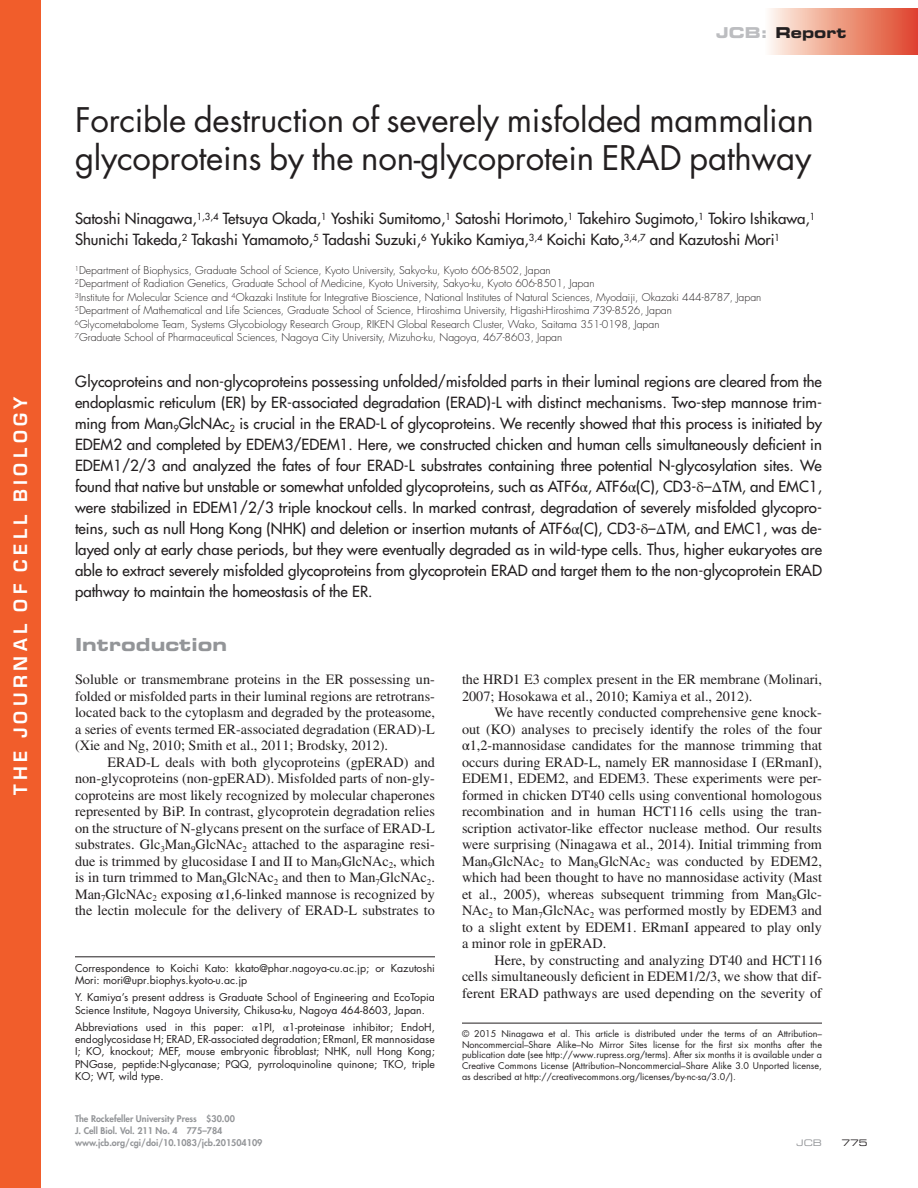
<style>
.page{position:relative;width:918px;height:1188px;background:#fff}
.page>*{position:absolute;margin:0;border:0;box-sizing:border-box;transform-origin:0 0}
.Article_Title{font:33px/38.2px "Futura Std";letter-spacing:-.01em;color:#231f20}
.t1{font:600 18px "Eurostile";letter-spacing:.25em;color:#fff}
.S1_Introduction{font:18px "Eurostile LT Std Bold Ex 2";letter-spacing:.005em;color:#939598}
.AB1{font:500 15px/21px "Futura Std";color:#231f20;text-align:justify}
.Authors{font:500 15px/21px "Futura Std";color:#231f20}
.t2{font:15px "Eurostile LT Std Bold Ex 2";color:#231f20}
.Para_Text{font:14.25px/16.5px "Times LT Std";color:#231f20;text-align:justify}
.Flush_Left{font:14.25px/16.5px "Times LT Std";color:#231f20;text-align:justify}
.AF{font:300 10.5px "Futura Std";color:#231f20}
.Abbreviations{font:10.5px/12.3px "Futura Std";color:#231f20;text-align:justify}
.Correspondence{font:10.5px/12.3px "Futura Std";color:#231f20}
.license{font:9px/10.8px "Futura Std";color:#231f20;text-align:justify}
.Copyright{font:800 9px "Futura Std";color:#939598}
.t3{font:9px "Eurostile LT Std Ex 2";color:#939598}
.pageFolio{font:9px "Eurostile LT Std Ex 2";color:#231f20}
.s1{color:#bcbdc0}
.s2{font-family:"STIX General";font-weight:400}
.s3{font-family:"STIX General"}
</style>
<div class="page">
<div style="left:763px;top:8px;width:155px;height:47px;background:linear-gradient(to right,#fefbef,#de4224)"></div>
<hr style="left:462px;top:1023px;width:360px;height:1px;background:#231f20">
<hr style="left:75px;top:957px;width:360px;height:1px;background:#231f20">
<div style="left:0;top:0;width:40px;height:1188px;background:#f15d2b"></div>
<p class="t1" style="left:13px;top:795px;width:400px;rotate:-90deg">THE JOURNAL OF CELL BIOLOGY</p>
<p class="t2" style="left:716px;top:22px;width:132px"><span class="s1">JCB:</span> Report</p>
<p class="Article_Title" style="left:75px;top:101px;width:740px">Forcible destruction of severely misfolded mammalian glycoproteins by the non-glycoprotein ERAD pathway</p>
<p class="Authors" style="left:75px;top:209px;width:742px">Satoshi Ninagawa,<sup>1,3,4</sup> Tetsuya Okada,<sup>1</sup> Yoshiki Sumitomo,<sup>1</sup> Satoshi Horimoto,<sup>1</sup> Takehiro Sugimoto,<sup>1</sup> Tokiro Ishikawa,<sup>1<br></sup>Shunichi Takeda,<sup>2</sup> Takashi Yamamoto,<sup>5</sup> Tadashi Suzuki,<sup>6</sup> Yukiko Kamiya,<sup>3,4</sup> Koichi Kato,<sup>3,4,7</sup> and Kazutoshi Mori<sup>1</sup></p>
<p class="AF" style="left:75px;top:264px;width:477px"><sup>1</sup>Department of Biophysics, Graduate School of Science, Kyoto University, Sakyo-ku, Kyoto 606-8502, Japan</p>
<p class="AF" style="left:75px;top:277px;width:521px"><sup>2</sup>Department of Radiation Genetics, Graduate School of Medicine, Kyoto University, Sakyo-ku, Kyoto 606-8501, Japan</p>
<p class="AF" style="left:75px;top:291px;width:688px"><sup>3</sup>Institute for Molecular Science and <sup>4</sup>Okazaki Institute for Integrative Bioscience, National Institutes of Natural Sciences, Myodaiji, Okazaki 444-8787, Japan</p>
<p class="AF" style="left:75px;top:304px;width:599px"><sup>5</sup>Department of Mathematical and Life Sciences, Graduate School of Science, Hiroshima University, Higashi-Hiroshima 739-8526, Japan</p>
<p class="AF" style="left:75px;top:318px;width:586px"><sup>6</sup>Glycometabolome Team, Systems Glycobiology Research Group, RIKEN Global Research Cluster, Wako, Saitama 351-0198, Japan</p>
<p class="AF" style="left:75px;top:331px;width:489px"><sup>7</sup>Graduate School of Pharmaceutical Sciences, Nagoya City University, Mizuho-ku, Nagoya, 467-8603, Japan</p>
<p class="AB1" style="left:75px;top:371px;width:749px">Glycoproteins and non-glycoproteins possessing unfolded/misfolded parts in their luminal regions are cleared from the endoplasmic reticulum (ER) by ER-associated degradation (ERAD)-L with distinct mechanisms. Two-step mannose trim&shy;ming from Man<sub>9</sub>GlcNAc<sub>2</sub> is crucial in the ERAD-L of glycoproteins. We recently showed that this process is initiated by EDEM2 and completed by EDEM3/EDEM1. Here, we constructed chicken and human cells simultaneously deficient in EDEM1/2/3 and analyzed the fates of four ERAD-L substrates containing three potential N-glycosylation sites. We found that native but unstable or somewhat unfolded glycoproteins, such as ATF6<span class="s2">α</span>, ATF6<span class="s2">α</span>(C), CD3-<span class="s2">δ</span>–<span class="s2">Δ</span>TM, and EMC1, were stabilized in EDEM1/2/3 triple knockout cells. In marked contrast, degradation of severely misfolded glycopro&shy;teins, such as null Hong Kong (NHK) and deletion or insertion mutants of ATF6<span class="s2">α</span>(C), CD3-<span class="s2">δ</span>–<span class="s2">Δ</span>TM, and EMC1, was de&shy;layed only at early chase periods, but they were eventually degraded as in wild-type cells. Thus, higher eukaryotes are able to extract severely misfolded glycoproteins from glycoprotein ERAD and target them to the non-glycoprotein ERAD pathway to maintain the homeostasis of the ER.</p>
<p class="S1_Introduction" style="left:75px;top:632px;width:154px">Introduction</p>
<p class="Flush_Left" style="left:75px;top:671px;width:362px">Soluble or transmembrane proteins in the ER possessing un&shy;folded or misfolded parts in their luminal regions are retrotrans&shy;located back to the cytoplasm and degraded by the proteasome, a series of events termed ER-associated degradation (ERAD)-L (Xie and Ng, 2010; Smith et al., 2011; Brodsky, 2012).</p>
<p class="Para_Text" style="left:75px;top:753px;width:362px;text-indent:32px">ERAD-L deals with both glycoproteins (gpERAD) and non-glycoproteins (non-gpERAD). Misfolded parts of non-gly&shy;coproteins are most likely recognized by molecular chaperones represented by BiP. In contrast, glycoprotein degradation relies on the structure of N-glycans present on the surface of ERAD-L substrates. Glc<sub>3</sub>Man<sub>9</sub>GlcNAc<sub>2</sub> attached to the asparagine resi&shy;due is trimmed by glucosidase I and II to Man<sub>9</sub>GlcNAc<sub>2</sub>, which is in turn trimmed to Man<sub>8</sub>GlcNAc<sub>2</sub> and then to Man<sub>7</sub>GlcNAc<sub>2</sub>.<br>Man<sub>7</sub>GlcNAc<sub>2</sub> exposing <span class="s3">α</span>1,6-linked mannose is recognized by the lectin molecule for the delivery of ERAD-L substrates to</p>
<p class="Correspondence" style="left:75px;top:962px;width:362px">Correspondence to Koichi Kato: kkato@phar.nagoya-cu.ac.jp; or Kazutoshi<br>Mori: mori@upr.biophys.kyoto-u.ac.jp</p>
<p class="Correspondence" style="left:75px;top:991px;width:362px">Y. Kamiya’s present address is Graduate School of Engineering and EcoTopia<br>Science Institute, Nagoya University, Chikusa-ku, Nagoya 464-8603, Japan.</p>
<p class="Abbreviations" style="left:75px;top:1021px;width:361px">Abbreviations used in this paper: <span class="s3">α</span>1PI, <span class="s3">α</span>1-proteinase inhibitor; EndoH, endoglycosidase H; ERAD, ER-associated degradation; ERmanI, ER mannosidase I; KO, knockout; MEF, mouse embryonic fibroblast; NHK, null Hong Kong; PNGase, peptide:N-glycanase; PQQ, pyrroloquinoline quinone; TKO, triple KO; WT, wild type.</p>
<p class="Copyright" style="left:75px;top:1113px;width:161px">The Rockefeller University Press $30.00</p>
<p class="Copyright" style="left:75px;top:1125px;width:149px">J. Cell Biol. Vol. 211 No. 4 775–784</p>
<p class="Copyright" style="left:75px;top:1137px;width:189px">www.jcb.org/cgi/doi/10.1083/jcb.201504109</p>
<p class="Para_Text" style="left:462px;top:671px;width:362px">the HRD1 E3 complex present in the ER membrane (Molinari,<br>2007; Hosokawa et al., 2010; Kamiya et al., 2012).</p>
<p class="Para_Text" style="left:462px;top:704px;width:362px;text-indent:32px">We have recently conducted comprehensive gene knock&shy;out (KO) analyses to precisely identify the roles of the four <span class="s3">α</span>1,2-mannosidase candidates for the mannose trimming that occurs during ERAD-L, namely ER mannosidase I (ERmanI), EDEM1, EDEM2, and EDEM3. These experiments were per&shy;formed in chicken DT40 cells using conventional homologous recombination and in human HCT116 cells using the tran&shy;scription activator-like effector nuclease method. Our results were surprising (Ninagawa et al., 2014). Initial trimming from Man<sub>9</sub>GlcNAc<sub>2</sub> to Man<sub>8</sub>GlcNAc<sub>2</sub> was conducted by EDEM2, which had been thought to have no mannosidase activity (Mast et al., 2005), whereas subsequent trimming from Man<sub>8</sub>Glc-NAc<sub>2</sub> to Man<sub>7</sub>GlcNAc<sub>2</sub> was performed mostly by EDEM3 and to a slight extent by EDEM1. ERmanI appeared to play only a minor role in gpERAD.</p>
<p class="Para_Text" style="left:462px;top:951px;width:362px;text-indent:32px">Here, by constructing and analyzing DT40 and HCT116 cells simultaneously deficient in EDEM1/2/3, we show that dif&shy;ferent ERAD pathways are used depending on the severity of</p>
<p class="license" style="left:462px;top:1028px;width:362px">© 2015 Ninagawa et al. This article is distributed under the terms of an Attribution– Noncommercial–Share Alike–No Mirror Sites license for the first six months after the publication date (see http://www.rupress.org/terms). After six months it is available under a Creative Commons License (Attribution–Noncommercial–Share Alike 3.0 Unported license, as described at http://creativecommons.org/licenses/by-nc-sa/3.0/).</p>
<p class="t3" style="left:796px;top:1136px;width:27px">JCB</p>
<p class="pageFolio" style="left:842px;top:1136px;width:28px">775</p>
</div>
